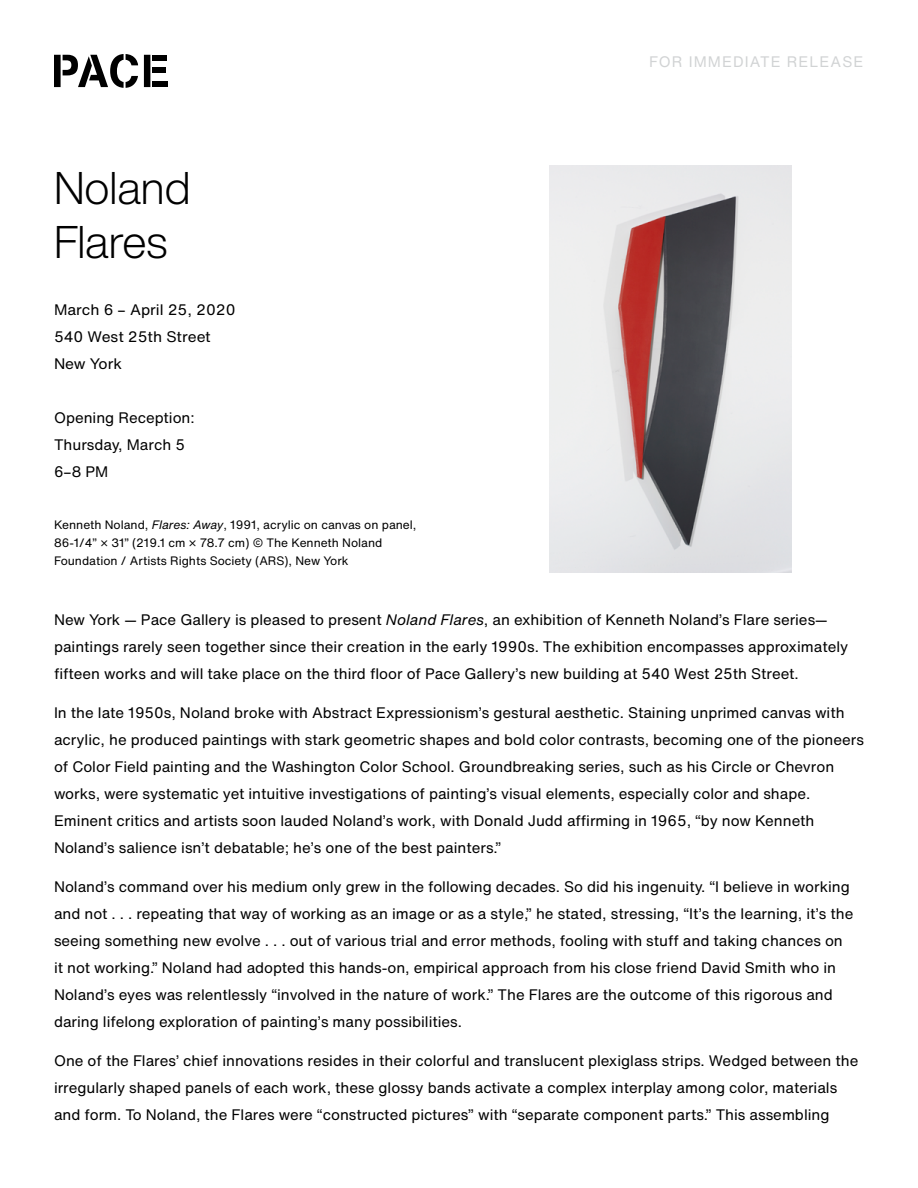
<style>
.page{position:relative;width:918px;height:1188px;background:#fff}
.page>*{position:absolute;margin:0;border:0;box-sizing:border-box;transform-origin:0 0}
.t1{font:300 45px/54px "Helvetica Now Display";color:#000}
.t2{font:15px/27px "Helvetica Now Text";color:#000}
.t3{font:15px "Helvetica Now Text";letter-spacing:.07em;color:#d1d3d4}
.t4{font:12px/18px "Helvetica Now Text";color:#000}
.s1{font-style:italic}
</style>
<div class="page">
<svg style="left:144px;top:55px;width:6px;height:32px"></svg>
<div style="left:152px;top:81px;width:16px;height:6px;background:#000"></div>
<div style="left:152px;top:55px;width:15px;height:5px;background:#000"></div>
<div style="left:152px;top:67px;width:14px;height:6px;background:#000"></div>
<svg style="left:54px;top:54px;width:84px;height:34px"></svg>
<img style="left:549px;top:165px;width:243px;height:408px">
<h1 class="t1" style="left:54px;top:161px;width:138px">Noland<br>Flares</h1>
<p class="t2" style="left:54px;top:296px;width:183px">March 6 – April 25, 2020<br>540 West 25th Street<br>New York</p>
<p class="t2" style="left:54px;top:404px;width:142px">Opening Reception:<br>Thursday, March 5<br>6–8 PM</p>
<p class="t4" style="left:54px;top:515px;width:364px">Kenneth Noland, <span class="s1">Flares: Away</span>, 1991, acrylic on canvas on panel,<br>86-1/4” × 31” (219.1 cm × 78.7 cm) © The Kenneth Noland<br>Foundation / Artists Rights Society (ARS), New York</p>
<p class="t3" style="left:649px;top:50px;width:216px">FOR IMMEDIATE RELEASE</p>
<p class="t2" style="left:54px;top:606px;width:796px">New York — Pace Gallery is pleased to present <span class="s1">Noland Flares</span>, an exhibition of Kenneth Noland’s Flare series— paintings rarely seen together since their creation in the early 1990s. The exhibition encompasses approximately fifteen works and will take place on the third floor of Pace Gallery’s new building at 540 West 25th Street.</p>
<p class="t2" style="left:54px;top:699px;width:812px">In the late 1950s, Noland broke with Abstract Expressionism’s gestural aesthetic. Staining unprimed canvas with acrylic, he produced paintings with stark geometric shapes and bold color contrasts, becoming one of the pioneers of Color Field painting and the Washington Color School. Groundbreaking series, such as his Circle or Chevron works, were systematic yet intuitive investigations of painting’s visual elements, especially color and shape.<br>Eminent critics and artists soon lauded Noland’s work, with Donald Judd affirming in 1965, “by now Kenneth Noland’s salience isn’t debatable; he’s one of the best painters.”</p>
<p class="t2" style="left:54px;top:873px;width:801px">Noland’s command over his medium only grew in the following decades. So did his ingenuity. “I believe in working and not . . . repeating that way of working as an image or as a style,” he stated, stressing, “It’s the learning, it’s the seeing something new evolve . . . out of various trial and error methods, fooling with stuff and taking chances on it not working.” Noland had adopted this hands-on, empirical approach from his close friend David Smith who in Noland’s eyes was relentlessly “involved in the nature of work.” The Flares are the outcome of this rigorous and daring lifelong exploration of painting’s many possibilities.</p>
<p class="t2" style="left:54px;top:1047px;width:806px">One of the Flares’ chief innovations resides in their colorful and translucent plexiglass strips. Wedged between the irregularly shaped panels of each work, these glossy bands activate a complex interplay among color, materials and form. To Noland, the Flares were “constructed pictures” with “separate component parts.” This assembling</p>
</div>
